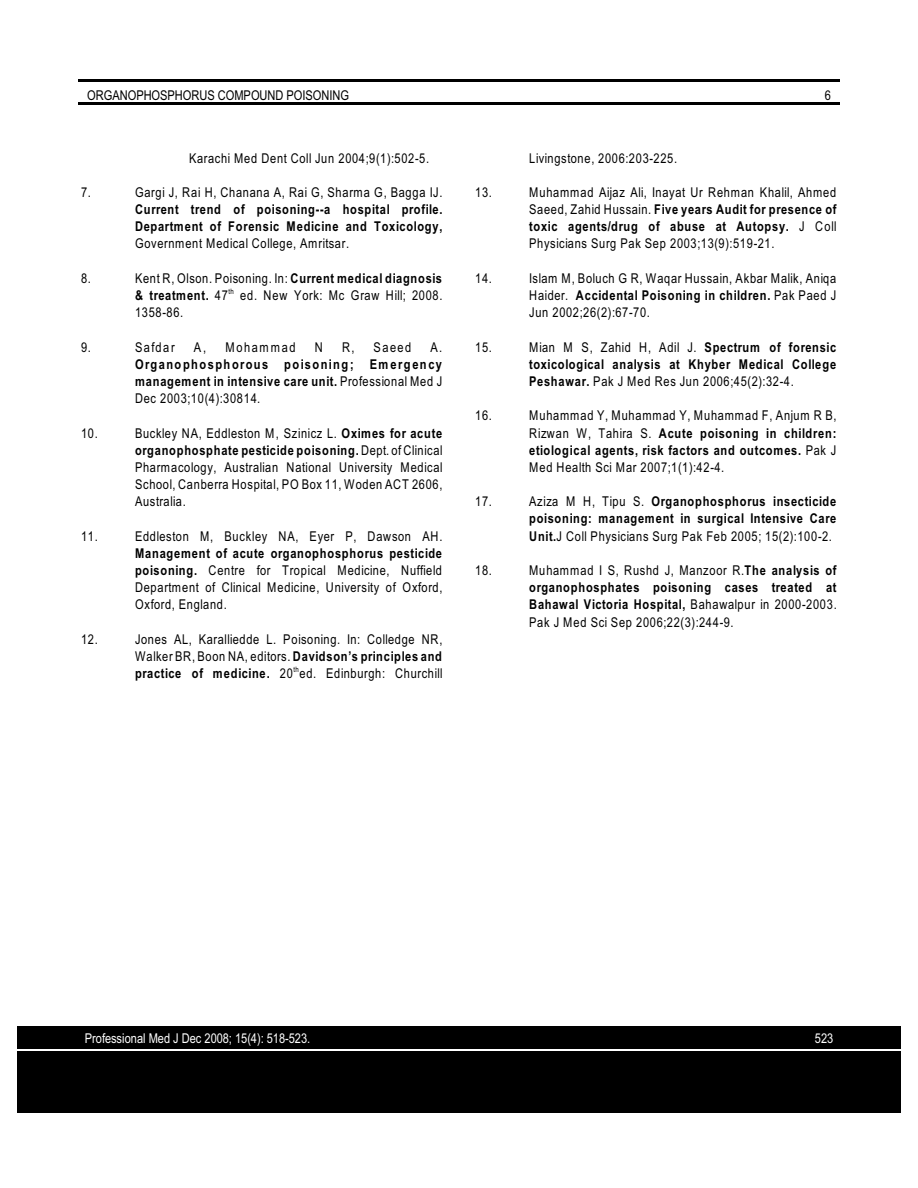
<style>
.page{position:relative;width:918px;height:1188px;background:#fff}
.page>*{position:absolute;margin:0;border:0;box-sizing:border-box;transform-origin:0 0}
.t1{font:13.5px/17.2px "Arial Narrow";letter-spacing:.055em;color:#000;text-align:justify}
.t2{font:700 13.5px/17.2px "Arial Narrow";letter-spacing:.055em;color:#000;text-align:justify}
.t3{font:13.5px "Arial Narrow";color:#fff}
.t4{font:13.5px "Arial Narrow";color:#000}
.t5{font:13.5px "Arial Narrow";letter-spacing:.13em;color:#000}
.t6{font:7.5px "Arial Narrow";color:#000}
.s1{font-weight:700}
.s2{font-weight:400}
</style>
<div class="page">
<hr style="left:78px;top:79px;width:762px;height:3px;background:#000">
<hr style="left:78px;top:102px;width:762px;height:3px;background:#000">
<div style="left:17px;top:1026px;width:884px;height:23px;background:#000"></div>
<div style="left:17px;top:1034px;width:884px;height:17px;background:#000"></div>
<div style="left:17px;top:1051px;width:884px;height:21px;background:#000"></div>
<div style="left:17px;top:1072px;width:884px;height:20px;background:#000"></div>
<div style="left:17px;top:1093px;width:884px;height:20px;background:#000"></div>
<hr style="left:17px;top:1050px;width:884px;height:1px;background:#fff">
<p class="t4" style="left:87px;top:90px;width:263px">ORGANOPHOSPHORUS COMPOUND POISONING</p>
<p class="t1" style="left:825px;top:87px;width:8px">6</p>
<p class="t1" style="left:189px;top:150px;width:242px">Karachi Med Dent Coll Jun 2004;9(1):502-5.</p>
<p class="t1" style="left:81px;top:185px;width:11px">7.</p>
<p class="t1" style="left:135px;top:185px;width:309px">Gargi J, Rai H, Chanana A, Rai G, Sharma G, Bagga IJ.</p>
<p class="t2" style="left:135px;top:202px;width:309px">Current trend of poisoning--a hospital profile.<br>Department of Forensic Medicine and Toxicology,</p>
<p class="t1" style="left:135px;top:236px;width:216px">Government Medical College, Amritsar.</p>
<p class="t1" style="left:81px;top:271px;width:11px">8.</p>
<p class="t1" style="left:135px;top:271px;width:309px">Kent R, Olson. Poisoning. In: <span class="s1">Current medical diagnosis &amp; treatment.</span> 47 ed. New York: Mc Graw Hill; 2008.</p>
<p class="t6" style="left:229px;top:288px;width:7px">th</p>
<p class="t1" style="left:135px;top:305px;width:50px">1358-86.</p>
<p class="t1" style="left:81px;top:339px;width:11px">9.</p>
<p class="t1" style="left:135px;top:339px;width:41px">Safdar</p>
<p class="t1" style="left:194px;top:339px;width:14px">A,</p>
<p class="t5" style="left:225px;top:342px;width:72px">Mohammad</p>
<p class="t1" style="left:315px;top:339px;width:9px">N</p>
<p class="t1" style="left:342px;top:339px;width:14px">R,</p>
<p class="t1" style="left:374px;top:339px;width:39px">Saeed</p>
<p class="t1" style="left:430px;top:339px;width:13px">A.</p>
<p class="t2" style="left:135px;top:357px;width:309px">Organophosphorous poisoning; Emergency management in intensive care unit. <span class="s2">Professional Med J Dec 2003;10(4):30814.</span></p>
<p class="t1" style="left:81px;top:425px;width:18px">10.</p>
<p class="t1" style="left:135px;top:425px;width:309px">Buckley NA, Eddleston M, Szinicz L. <span class="s1">Oximes for acute organophosphate pesticide poisoning.</span> Dept. of Clinical Pharmacology, Australian National University Medical School, Canberra Hospital, PO Box 11, Woden ACT 2606, Australia.</p>
<p class="t1" style="left:81px;top:529px;width:18px">11.</p>
<p class="t1" style="left:135px;top:529px;width:309px">Eddleston M, Buckley NA, Eyer P, Dawson AH.</p>
<p class="t1" style="left:135px;top:546px;width:309px"><span class="s1">Management of acute organophosphorus pesticide poisoning.</span> Centre for Tropical Medicine, Nuffield Department of Clinical Medicine, University of Oxford, Oxford, England.</p>
<p class="t1" style="left:81px;top:632px;width:18px">12.</p>
<p class="t1" style="left:135px;top:632px;width:309px">Jones AL, Karalliedde L. Poisoning. In: Colledge NR, Walker BR, Boon NA, editors. <span class="s1">Davidson’s principles and practice of medicine.</span> 20 ed. Edinburgh: Churchill</p>
<p class="t6" style="left:294px;top:666px;width:7px">th</p>
<p class="t1" style="left:529px;top:150px;width:150px">Livingstone, 2006:203-225.</p>
<p class="t1" style="left:475px;top:185px;width:18px">13.</p>
<p class="t1" style="left:529px;top:185px;width:309px">Muhammad Aijaz Ali, Inayat Ur Rehman Khalil, Ahmed Saeed, Zahid Hussain. <span class="s1">Five years Audit for presence of toxic agents/drug of abuse at Autopsy.</span> J Coll Physicians Surg Pak Sep 2003;13(9):519-21.</p>
<p class="t1" style="left:475px;top:271px;width:18px">14.</p>
<p class="t1" style="left:529px;top:271px;width:309px">Islam M, Boluch G R, Waqar Hussain, Akbar Malik, Aniqa Haider. <span class="s1">Accidental Poisoning in children.</span> Pak Paed J Jun 2002;26(2):67-70.</p>
<p class="t1" style="left:475px;top:339px;width:18px">15.</p>
<p class="t2" style="left:529px;top:339px;width:309px"><span class="s2">Mian M S, Zahid H, Adil J.</span> Spectrum of forensic toxicological analysis at Khyber Medical College Peshawar. <span class="s2">Pak J Med Res Jun 2006;45(2):32-4.</span></p>
<p class="t1" style="left:475px;top:408px;width:18px">16.</p>
<p class="t1" style="left:529px;top:408px;width:309px">Muhammad Y, Muhammad Y, Muhammad F, Anjum R B, Rizwan W, Tahira S. <span class="s1">Acute poisoning in children: etiological agents, risk factors and outcomes.</span> Pak J Med Health Sci Mar 2007;1(1):42-4.</p>
<p class="t1" style="left:475px;top:494px;width:18px">17.</p>
<p class="t2" style="left:529px;top:494px;width:309px"><span class="s2">Aziza M H, Tipu S.</span> Organophosphorus insecticide poisoning: management in surgical Intensive Care Unit.<span class="s2">J Coll Physicians Surg Pak Feb 2005; 15(2):100-2.</span></p>
<p class="t1" style="left:475px;top:563px;width:18px">18.</p>
<p class="t1" style="left:529px;top:563px;width:309px">Muhammad I S, Rushd J, Manzoor R.<span class="s1">The analysis of organophosphates poisoning cases treated at Bahawal Victoria Hospital,</span> Bahawalpur in 2000-2003.<br>Pak J Med Sci Sep 2006;22(3):244-9.</p>
<p class="t3" style="left:85px;top:1033px;width:227px">Professional Med J Dec 2008; 15(4): 518-523.</p>
<p class="t3" style="left:815px;top:1033px;width:20px">523</p>
</div>
